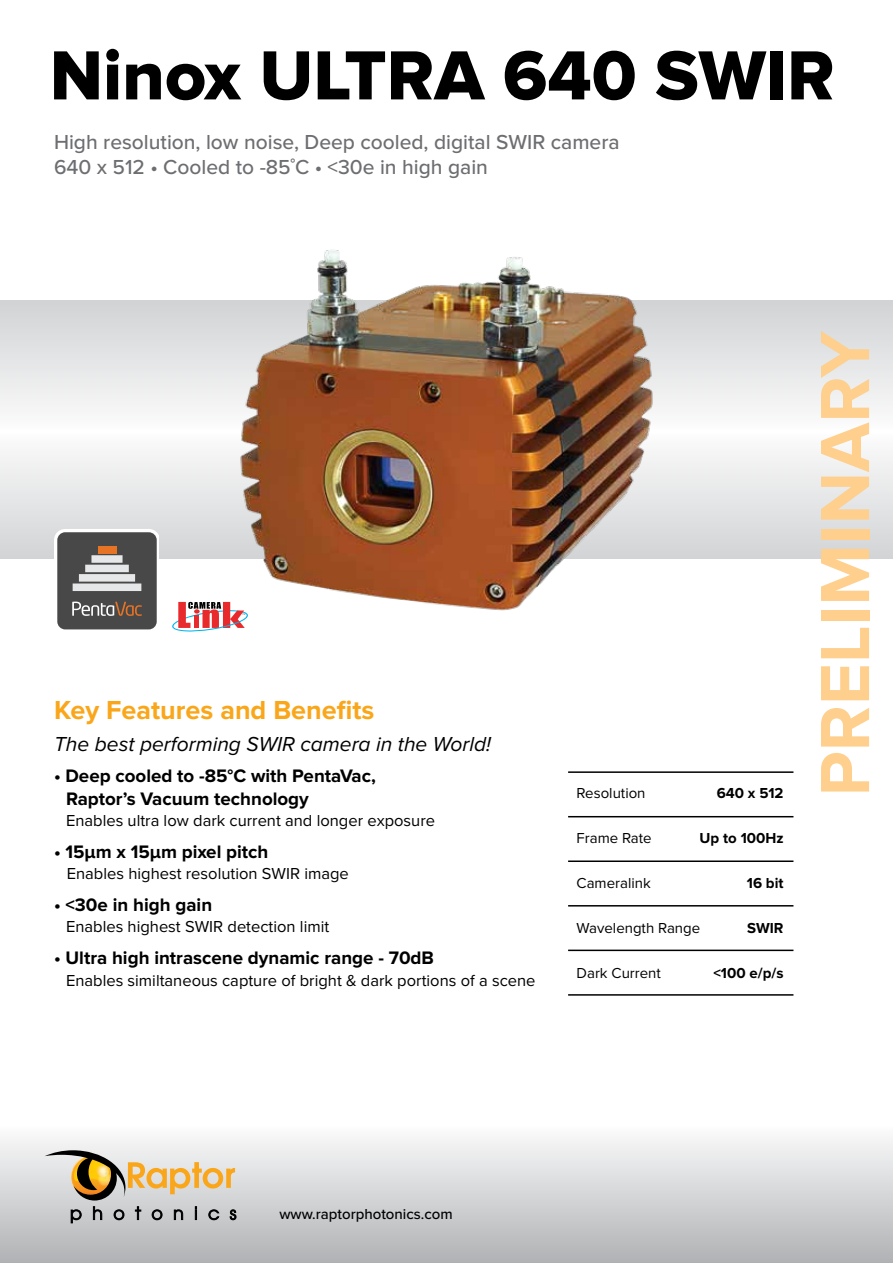
<style>
.page{position:relative;width:893px;height:1263px;background:#fff}
.page>*{position:absolute;margin:0;border:0;box-sizing:border-box;transform-origin:0 0}
.t1{font:72px "Proxima Nova Extrabld";color:#000}
.t2{font:700 72px "Proxima Nova";color:#fecf8d}
.t3{font:700 27px "Proxima Nova";color:#faa61a}
.t4{font:500 21px/25.2px "Proxima Nova";color:#6d6e71}
.t5{font:italic 21px "Proxima Nova";color:#000}
.t6{font:700 18.75px/22.5px "Proxima Nova";color:#000}
.t7{font:16.5px "Proxima Nova";color:#000}
.t8{font:15px "Proxima Nova";color:#000}
.t9{font:700 15px "Proxima Nova";color:#000}
.t10{font:500 15px "Proxima Nova";color:#000}
</style>
<div class="page">
<div style="left:0;top:1125px;width:893px;height:138px;background:linear-gradient(to bottom,#fcfcfd,#b0b2b5)"></div>
<svg style="left:0;top:300px;width:893px;height:258px"></svg>
<svg style="left:71px;top:1206px;width:165px;height:17px;background:#a7a8aa"></svg>
<svg style="left:45px;top:1150px;width:190px;height:50px;background:#ccbc9f"></svg>
<hr style="left:568px;top:771px;width:225px;height:2px;background:#000">
<hr style="left:568px;top:816px;width:225px;height:1px;background:#000">
<hr style="left:568px;top:860px;width:225px;height:2px;background:#000">
<hr style="left:568px;top:905px;width:225px;height:1px;background:#000">
<hr style="left:568px;top:949px;width:225px;height:2px;background:#000">
<hr style="left:568px;top:994px;width:225px;height:2px;background:#000">
<svg style="left:54px;top:529px;width:105px;height:101px;background:#777472"></svg>
<svg style="left:172px;top:602px;width:76px;height:30px"></svg>
<img style="left:237px;top:250px;width:419px;height:365px">
<h1 class="t1" style="left:50px;top:34px;width:786px">Ninox ULTRA 640 SWIR</h1>
<p class="t4" style="left:54px;top:130px;width:567px">High resolution, low noise, Deep cooled, digital SWIR camera<br>640 x 512 • Cooled to -85˚C • &lt;30e in high gain</p>
<h2 class="t3" style="left:54px;top:695px;width:322px">Key Features and Benefits</h2>
<p class="t5" style="left:54px;top:732px;width:439px">The best performing SWIR camera in the World!</p>
<p class="t6" style="left:66px;top:766px;width:311px;text-indent:-12px">• Deep cooled to -85°C with PentaVac,<br>Raptor’s Vacuum technology</p>
<p class="t7" style="left:66px;top:811px;width:371px">Enables ultra low dark current and longer exposure</p>
<p class="t6" style="left:54px;top:841px;width:216px">• 15µm x 15µm pixel pitch</p>
<p class="t7" style="left:67px;top:864px;width:284px">Enables highest resolution SWIR image</p>
<p class="t6" style="left:54px;top:894px;width:160px">• &lt;30e in high gain</p>
<p class="t7" style="left:66px;top:917px;width:265px">Enables highest SWIR detection limit</p>
<p class="t6" style="left:54px;top:947px;width:382px">• Ultra high intrascene dynamic range - 70dB</p>
<p class="t7" style="left:66px;top:971px;width:471px">Enables similtaneous capture of bright &amp; dark portions of a scene</p>
<p class="t8" style="left:577px;top:785px;width:70px">Resolution</p>
<p class="t9" style="left:717px;top:785px;width:68px">640 x 512</p>
<p class="t8" style="left:577px;top:830px;width:77px">Frame Rate</p>
<p class="t9" style="left:700px;top:830px;width:86px">Up to 100Hz</p>
<p class="t8" style="left:577px;top:875px;width:76px">Cameralink</p>
<p class="t9" style="left:747px;top:875px;width:38px">16 bit</p>
<p class="t8" style="left:577px;top:920px;width:125px">Wavelength Range</p>
<p class="t9" style="left:747px;top:920px;width:38px">SWIR</p>
<p class="t8" style="left:577px;top:965px;width:86px">Dark Current</p>
<p class="t9" style="left:713px;top:965px;width:72px">&lt;100 e/p/s</p>
<h1 class="t2" style="left:804px;top:796px;width:467px;rotate:-90deg">PRELIMINARY</h1>
<p class="t10" style="left:279px;top:1206px;width:175px">www.raptorphotonics.com</p>
</div>
